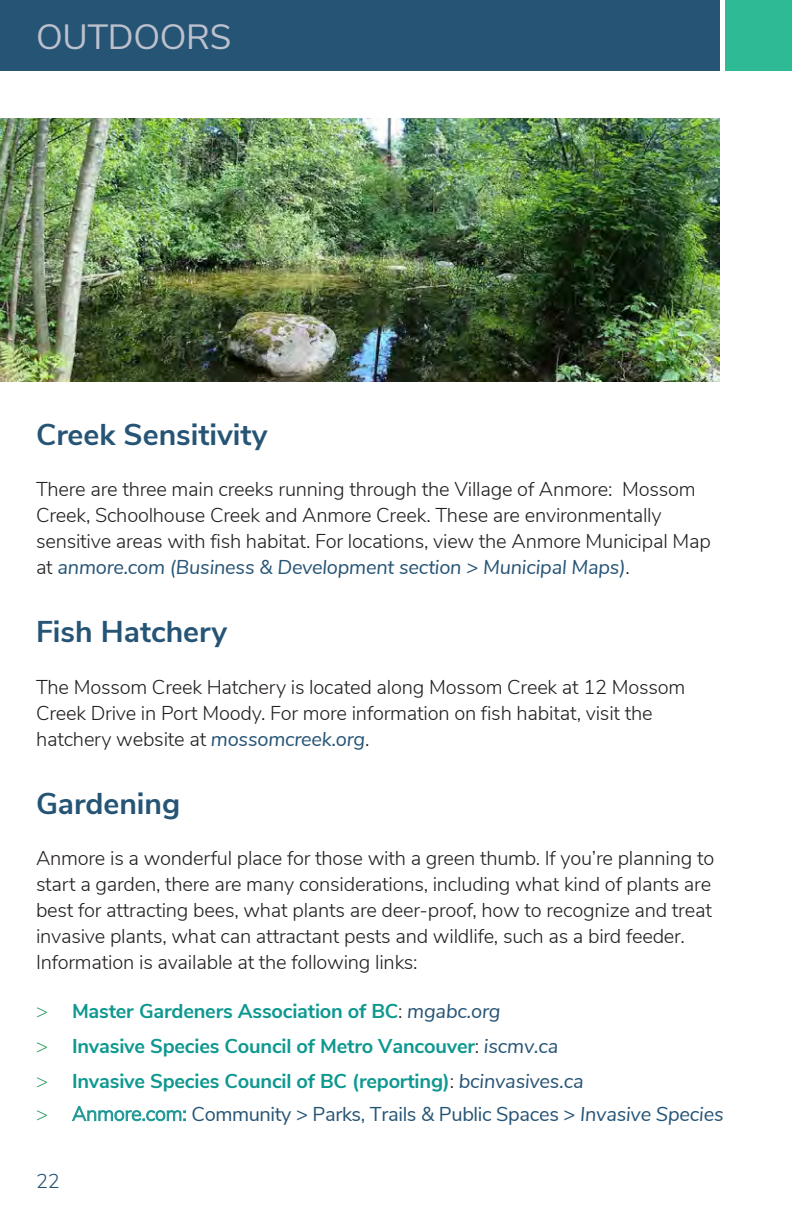
<style>
.page{position:relative;width:792px;height:1224px;background:#fff}
.page>*{position:absolute;margin:0;border:0;box-sizing:border-box;transform-origin:0 0}
.Page_Header{font:35px "Nunito Sans";letter-spacing:-.01em;color:#bdc1ce}
.Header_2{font:700 30px "Nunito Sans";color:#265475}
.Text{font:300 20px/26px "Nunito Sans";letter-spacing:-.01em;color:#231f20}
.t1{font:700 20px/35px "Nunito Sans";letter-spacing:-.01em;color:#0e988f}
.t2{font:20px "Nunito Sans";letter-spacing:-.02em;color:#265475}
.t3{font:300 20px "Nunito Sans";color:#265475}
.s1{font-weight:400;font-style:italic;color:#265475}
.s2{font-weight:200;color:#0f8f4a}
.s3{font-weight:300;color:#231f20}
.s4{font-weight:300;color:#219996}
.s5{font-style:italic}
</style>
<div class="page">
<div style="left:0;top:0;width:720px;height:71px;background:#265475"></div>
<div style="left:725px;top:0;width:67px;height:71px;background:#2dba95"></div>
<img style="left:0;top:118px;width:720px;height:264px">
<p class="Page_Header" style="left:36px;top:11px;width:197px">OUTDOORS</p>
<p class="Header_2" style="left:36px;top:412px;width:233px">Creek Sensitivity</p>
<p class="Text" style="left:36px;top:475px;width:676px">There are three main creeks running through the Village of Anmore: Mossom Creek, Schoolhouse Creek and Anmore Creek. These are environmentally sensitive areas with fish habitat. For locations, view the Anmore Municipal Map at <span class="s1">anmore.com (Business &amp; Development section &gt; Municipal Maps)</span>.</p>
<p class="Header_2" style="left:36px;top:610px;width:193px">Fish Hatchery</p>
<p class="Text" style="left:36px;top:672px;width:651px">The Mossom Creek Hatchery is located along Mossom Creek at 12 Mossom<br>Creek Drive in Port Moody. For more information on fish habitat, visit the hatchery website at <span class="s1">mossomcreek.org</span>.</p>
<p class="Header_2" style="left:36px;top:782px;width:146px">Gardening</p>
<p class="Text" style="left:36px;top:844px;width:680px">Anmore is a wonderful place for those with a green thumb. If you’re planning to start a garden, there are many considerations, including what kind of plants are best for attracting bees, what plants are deer-proof, how to recognize and treat invasive plants, what can attractant pests and wildlife, such as a bird feeder.<br>Information is available at the following links:</p>
<p class="t1" style="left:36px;top:992px;width:549px"><span class="s2">&gt;</span> Master Gardeners Association of BC<span class="s3">:</span> <span class="s1">mgabc.org<br></span><span class="s2">&gt;</span> Invasive Species Council of Metro Vancouver<span class="s3">:</span> <span class="s1">iscmv.ca<br></span><span class="s2">&gt;</span> Invasive Species Council of BC (reporting)<span class="s3">:</span> <span class="s1">bcinvasives.ca</span></p>
<p class="t2" style="left:36px;top:1099px;width:689px"><span class="s2">&gt;</span> <span class="s4">Anmore.com:</span> Community &gt; Parks, Trails &amp; Public Spaces &gt; <span class="s5">Invasive Species</span></p>
<p class="t3" style="left:36px;top:1167px;width:25px">22</p>
</div>
